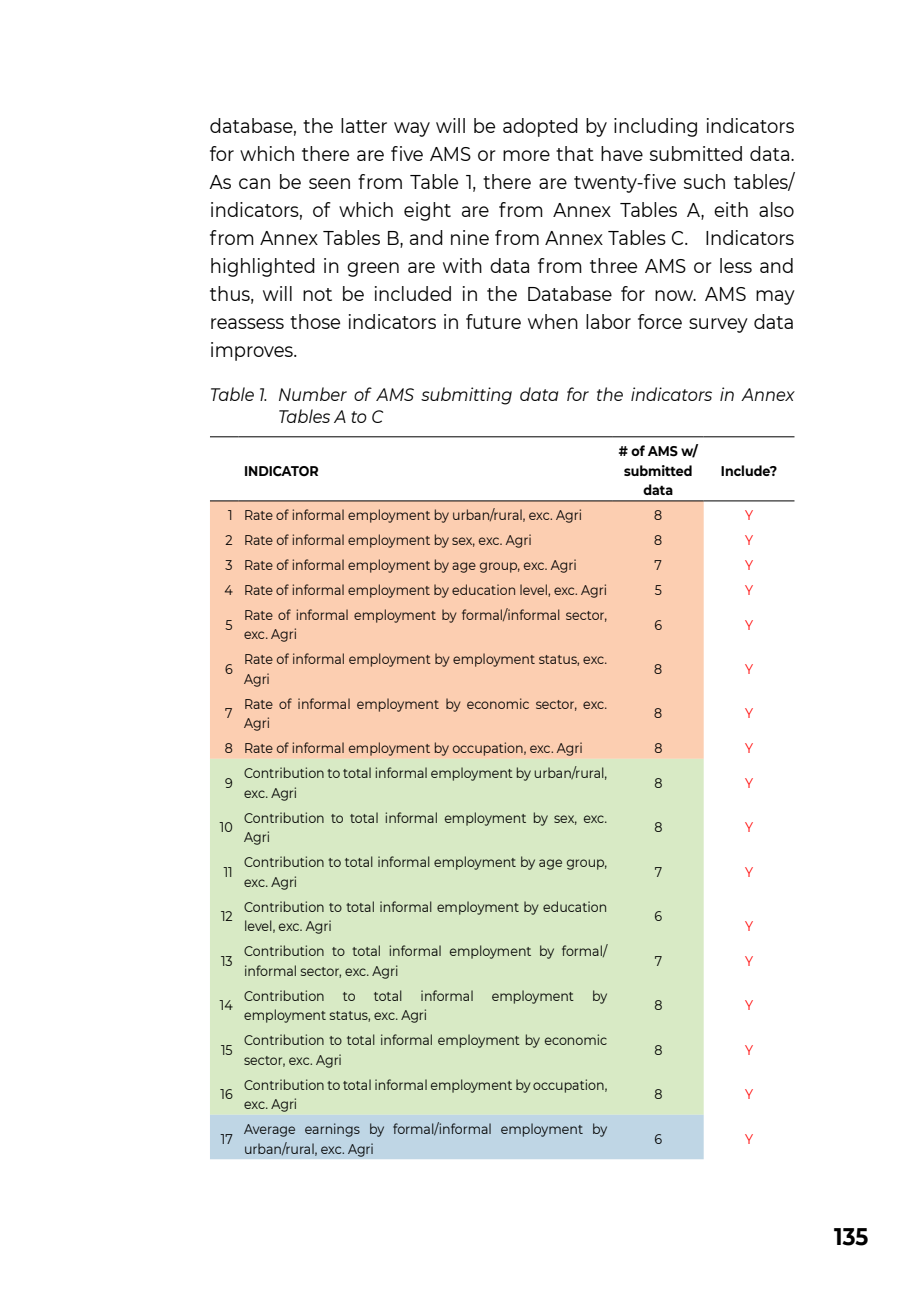
<style>
.page{position:relative;width:908px;height:1304px;background:#fff}
.page>*{position:absolute;margin:0;border:0;box-sizing:border-box;transform-origin:0 0}
.t1{font:700 24px "Montserrat";color:#000;scale:.9 1}
.t2{font:20px/28px "Montserrat";color:#000;text-align:justify;scale:.9 1}
.t3{font:italic 18px/21.6px "Montserrat";color:#000;scale:.9 1}
.t4{font:14px/19.6px "Montserrat";color:#000;scale:.9 1}
.t5{font:700 14px/19.6px "Montserrat";color:#000;text-align:center;scale:.9 1}
.t6{font:14px "Montserrat";color:#f00;scale:.9 1}
</style>
<div class="page">
<div style="left:210px;top:501px;width:493px;height:258px;background:#fcceb1"></div>
<div style="left:210px;top:759px;width:493px;height:356px;background:#d8eac5"></div>
<div style="left:210px;top:1115px;width:493px;height:44px;background:#bfd6e5"></div>
<svg style="left:210px;top:436px;width:28px;height:1px"></svg>
<hr style="left:238px;top:436px;width:374px;height:1px;background:#000">
<hr style="left:612px;top:436px;width:91px;height:1px;background:#000">
<hr style="left:703px;top:436px;width:91px;height:1px;background:#000">
<svg style="left:210px;top:500px;width:28px;height:1px"></svg>
<hr style="left:238px;top:500px;width:374px;height:1px;background:#000">
<hr style="left:612px;top:500px;width:91px;height:1px;background:#000">
<hr style="left:703px;top:500px;width:91px;height:1px;background:#000">
<p class="t2" style="left:210px;top:111px;width:650px">database, the latter way will be adopted by including indicators for which there are five AMS or more that have submitted data.<br>As can be seen from Table 1, there are twenty-five such tables/ indicators, of which eight are from Annex Tables A, eith also from Annex Tables B, and nine from Annex Tables C. Indicators highlighted in green are with data from three AMS or less and thus, will not be included in the Database for now. AMS may reassess those indicators in future when labor force survey data improves.</p>
<p class="t3" style="left:278px;top:383px;width:575px;text-indent:-68px">Table 1. Number of AMS submitting data for the indicators in Annex<br>Tables A to C</p>
<p class="t5" style="left:244px;top:460px;width:84px">INDICATOR</p>
<p class="t5" style="left:618px;top:441px;width:89px"># of AMS w/ submitted data</p>
<p class="t5" style="left:720px;top:460px;width:64px">Include?</p>
<p class="t4" style="left:228px;top:505px;width:394px">1 Rate of informal employment by urban/rural, exc. Agri</p>
<p class="t4" style="left:654px;top:505px;width:10px">8</p>
<p class="t6" style="left:744px;top:506px;width:10px">Y</p>
<p class="t4" style="left:225px;top:530px;width:342px">2 Rate of informal employment by sex, exc. Agri</p>
<p class="t4" style="left:654px;top:530px;width:10px">8</p>
<p class="t6" style="left:744px;top:530px;width:10px">Y</p>
<p class="t4" style="left:225px;top:555px;width:391px">3 Rate of informal employment by age group, exc. Agri</p>
<p class="t4" style="left:654px;top:555px;width:10px">7</p>
<p class="t6" style="left:744px;top:555px;width:10px">Y</p>
<p class="t4" style="left:224px;top:580px;width:426px">4 Rate of informal employment by education level, exc. Agri</p>
<p class="t4" style="left:654px;top:580px;width:9px">5</p>
<p class="t6" style="left:744px;top:580px;width:10px">Y</p>
<p class="t4" style="left:225px;top:614px;width:9px">5</p>
<p class="t4" style="left:244px;top:604px;width:405px">Rate of informal employment by formal/informal sector, exc. Agri</p>
<p class="t4" style="left:654px;top:614px;width:10px">6</p>
<p class="t6" style="left:744px;top:615px;width:10px">Y</p>
<p class="t4" style="left:225px;top:659px;width:10px">6</p>
<p class="t4" style="left:244px;top:649px;width:405px">Rate of informal employment by employment status, exc.<br>Agri</p>
<p class="t4" style="left:654px;top:659px;width:10px">8</p>
<p class="t6" style="left:744px;top:659px;width:10px">Y</p>
<p class="t4" style="left:225px;top:703px;width:10px">7</p>
<p class="t4" style="left:244px;top:693px;width:405px">Rate of informal employment by economic sector, exc.<br>Agri</p>
<p class="t4" style="left:654px;top:703px;width:10px">8</p>
<p class="t6" style="left:744px;top:704px;width:10px">Y</p>
<p class="t4" style="left:224px;top:738px;width:399px">8 Rate of informal employment by occupation, exc. Agri</p>
<p class="t4" style="left:654px;top:738px;width:10px">8</p>
<p class="t6" style="left:744px;top:739px;width:10px">Y</p>
<p class="t4" style="left:225px;top:773px;width:10px">9</p>
<p class="t4" style="left:244px;top:763px;width:405px">Contribution to total informal employment by urban/rural, exc. Agri</p>
<p class="t4" style="left:654px;top:773px;width:10px">8</p>
<p class="t6" style="left:744px;top:773px;width:10px">Y</p>
<p class="t4" style="left:220px;top:817px;width:16px">10</p>
<p class="t4" style="left:244px;top:807px;width:405px">Contribution to total informal employment by sex, exc.<br>Agri</p>
<p class="t4" style="left:654px;top:817px;width:10px">8</p>
<p class="t6" style="left:744px;top:818px;width:10px">Y</p>
<p class="t4" style="left:223px;top:862px;width:12px">11</p>
<p class="t4" style="left:244px;top:852px;width:405px">Contribution to total informal employment by age group, exc. Agri</p>
<p class="t4" style="left:654px;top:862px;width:10px">7</p>
<p class="t6" style="left:744px;top:862px;width:10px">Y</p>
<p class="t4" style="left:221px;top:906px;width:15px">12</p>
<p class="t4" style="left:244px;top:896px;width:405px">Contribution to total informal employment by education level, exc. Agri</p>
<p class="t4" style="left:654px;top:906px;width:10px">6</p>
<p class="t6" style="left:744px;top:917px;width:10px">Y</p>
<p class="t4" style="left:221px;top:951px;width:14px">13</p>
<p class="t4" style="left:244px;top:941px;width:405px">Contribution to total informal employment by formal/ informal sector, exc. Agri</p>
<p class="t4" style="left:654px;top:951px;width:10px">7</p>
<p class="t6" style="left:744px;top:951px;width:10px">Y</p>
<p class="t4" style="left:220px;top:995px;width:16px">14</p>
<p class="t4" style="left:244px;top:985px;width:91px">Contribution</p>
<p class="t4" style="left:343px;top:985px;width:16px">to</p>
<p class="t4" style="left:373px;top:985px;width:33px">total</p>
<p class="t4" style="left:420px;top:985px;width:61px">informal</p>
<p class="t4" style="left:491px;top:985px;width:93px">employment</p>
<p class="t4" style="left:592px;top:985px;width:18px">by</p>
<p class="t4" style="left:244px;top:1005px;width:205px">employment status, exc. Agri</p>
<p class="t4" style="left:654px;top:995px;width:10px">8</p>
<p class="t6" style="left:744px;top:996px;width:10px">Y</p>
<p class="t4" style="left:221px;top:1040px;width:14px">15</p>
<p class="t4" style="left:244px;top:1030px;width:405px">Contribution to total informal employment by economic sector, exc. Agri</p>
<p class="t4" style="left:654px;top:1040px;width:10px">8</p>
<p class="t6" style="left:744px;top:1040px;width:10px">Y</p>
<p class="t4" style="left:220px;top:1084px;width:15px">16</p>
<p class="t4" style="left:244px;top:1074px;width:405px">Contribution to total informal employment by occupation, exc. Agri</p>
<p class="t4" style="left:654px;top:1084px;width:10px">8</p>
<p class="t6" style="left:744px;top:1085px;width:10px">Y</p>
<p class="t4" style="left:221px;top:1129px;width:15px">17</p>
<p class="t4" style="left:244px;top:1119px;width:405px">Average earnings by formal/informal employment by urban/rural, exc. Agri</p>
<p class="t4" style="left:654px;top:1129px;width:10px">6</p>
<p class="t6" style="left:744px;top:1129px;width:10px">Y</p>
<h1 class="t1" style="left:833px;top:1219px;width:39px">135</h1>
</div>
